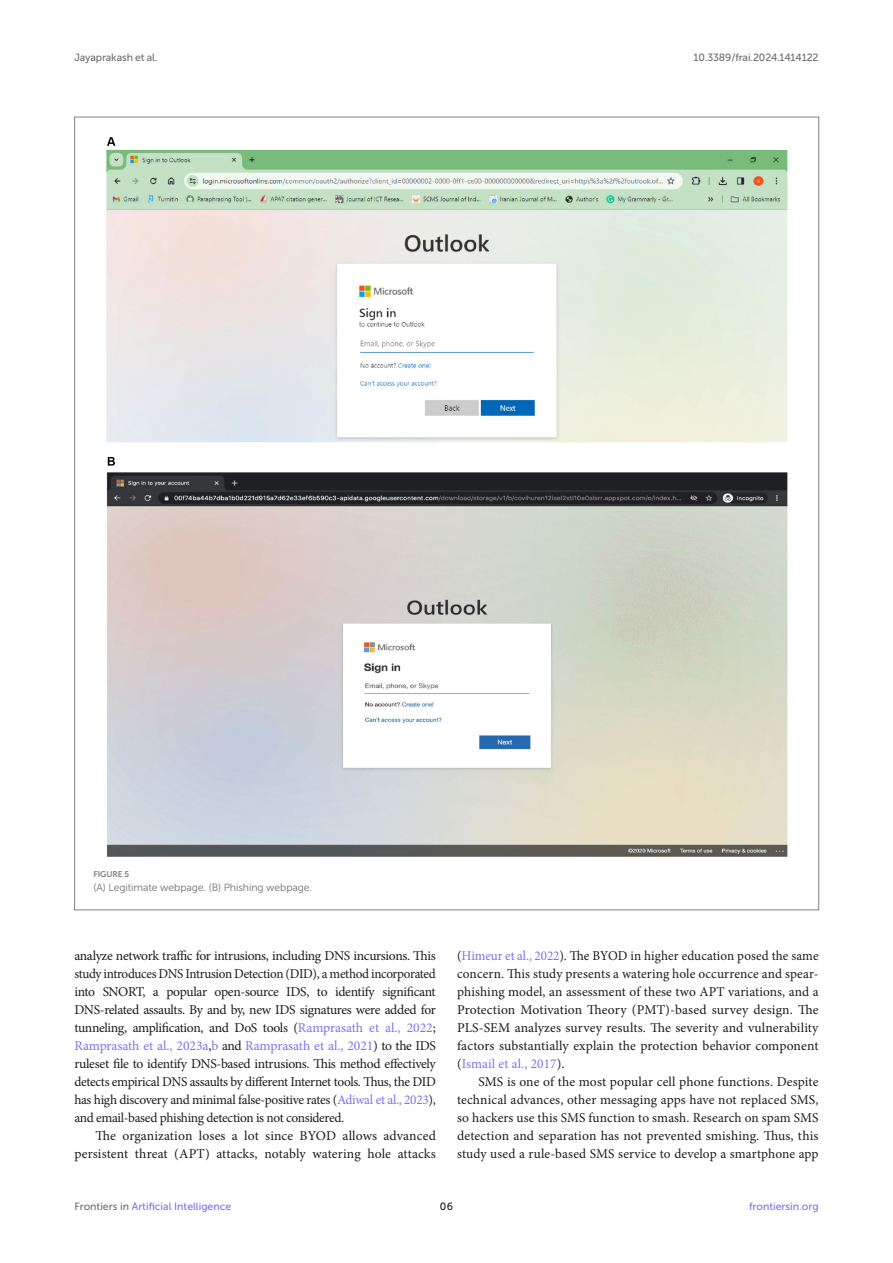
<style>
.page{position:relative;width:893px;height:1263px;background:#fff}
.page>*{position:absolute;margin:0;border:0;box-sizing:border-box;transform-origin:0 0}
.TEXT{font:13.5px/18px "Minion Pro";letter-spacing:.005em;color:#1b1c1b;text-align:justify}
.t1{font:10.5px "Museo Sans 500";color:#856df0}
.t2{font:10.5px "Museo Sans 500";letter-spacing:-.015em;color:#706f70}
.FIG_LEG{font:10.5px "Museo Sans 300";letter-spacing:-.01em;color:#706f70}
.t3{font:10.5px "Museo Sans 500";color:#1b1c1b}
.FIG_HD{font:8.25px "Museo Sans 700";letter-spacing:-.01em;color:#7e7f7f}
.s1{color:#856df0}
.s2{color:#706f70}
</style>
<div class="page">
<img style="left:106px;top:137px;width:682px;height:720px">
<p class="t2" style="left:74px;top:51px;width:85px">Jayaprakash et al.</p>
<p class="t2" style="left:693px;top:51px;width:126px">10.3389/frai.2024.1414122</p>
<p class="FIG_HD" style="left:94px;top:870px;width:37px">FIGURE 5</p>
<p class="FIG_LEG" style="left:94px;top:882px;width:220px">(A) Legitimate webpage. (B) Phishing webpage.</p>
<p class="TEXT" style="left:74px;top:947px;width:363px">analyze network traffic for intrusions, including DNS incursions. This study introduces DNS Intrusion Detection (DID), a method incorporated into SNORT, a popular open-source IDS, to identify significant DNS-related assaults. By and by, new IDS signatures were added for tunneling, amplification, and DoS tools (<span class="s1">Ramprasath et al., 2022</span>; <span class="s1">Ramprasath et al., 2023a</span>,<span class="s1">b</span> and <span class="s1">Ramprasath et al., 2021</span>) to the IDS ruleset file to identify DNS-based intrusions. This method effectively detects empirical DNS assaults by different Internet tools. Thus, the DID has high discovery and minimal false-positive rates (<span class="s1">Adiwal et al., 2023</span>), and email-based phishing detection is not considered.</p>
<p class="TEXT" style="left:74px;top:1127px;width:363px;text-align:right">The organization loses a lot since BYOD allows advanced persistent threat (APT) attacks, notably watering hole attacks</p>
<p class="TEXT" style="left:457px;top:947px;width:363px">(<span class="s1">Himeur et al., 2022</span>). The BYOD in higher education posed the same concern. This study presents a watering hole occurrence and spear&shy;phishing model, an assessment of these two APT variations, and a Protection Motivation Theory (PMT)-based survey design. The PLS-SEM analyzes survey results. The severity and vulnerability factors substantially explain the protection behavior component (<span class="s1">Ismail et al., 2017</span>).</p>
<p class="TEXT" style="left:457px;top:1073px;width:363px;text-indent:21px">SMS is one of the most popular cell phone functions. Despite technical advances, other messaging apps have not replaced SMS, so hackers use this SMS function to smash. Research on spam SMS detection and separation has not prevented smishing. Thus, this study used a rule-based SMS service to develop a smartphone app</p>
<p class="t1" style="left:74px;top:1200px;width:158px"><span class="s2">Frontiers in</span> Artificial Intelligence</p>
<p class="t3" style="left:440px;top:1200px;width:15px">06</p>
<p class="t1" style="left:749px;top:1200px;width:71px">frontiersin.org</p>
</div>
